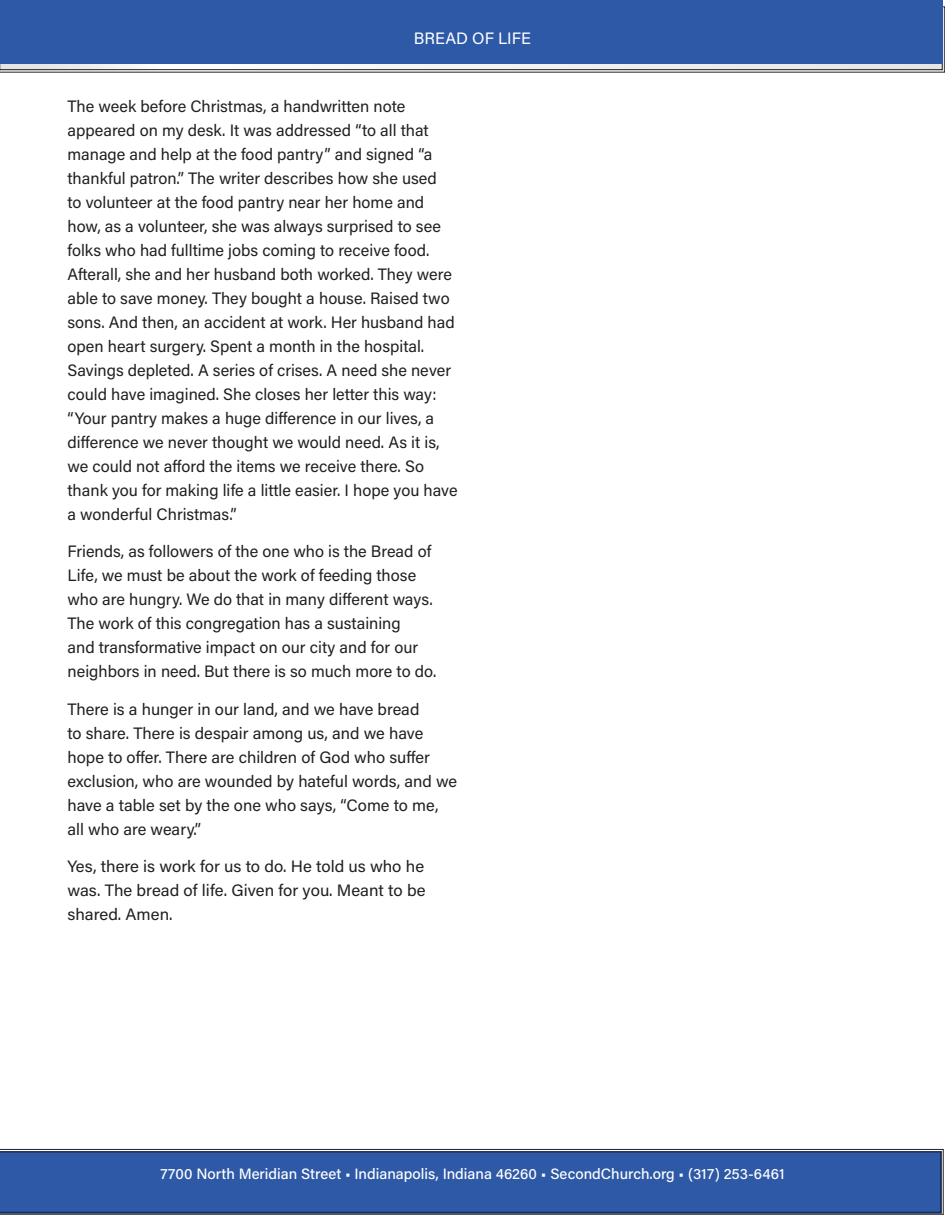
<style>
.page{position:relative;width:945px;height:1215px;background:#fff}
.page>*{position:absolute;margin:0;border:0;box-sizing:border-box;transform-origin:0 0}
.LIT_rack_body{font:16.5px/24px "Acumin Pro";color:#231f20}
.t1{font:16.5px "Acumin Variable Concept";color:#fff}
.t2{font:15px "Acumin Variable Concept";color:#fff}
</style>
<div class="page">
<svg style="left:0;top:1149px;width:944px;height:66px"></svg>
<div style="left:0;top:1152px;width:941px;height:61px;background:#2e59a7"></div>
<svg style="left:0;top:6px;width:945px;height:67px"></svg>
<div style="left:0;top:9px;width:943px;height:61px;border:1px solid #231f20"></div>
<div style="left:0;top:0;width:944px;height:63px;background:#2e59a7"></div>
<p class="t1" style="left:414px;top:26px;width:119px">BREAD OF LIFE</p>
<p class="LIT_rack_body" style="left:68px;top:93px;width:392px">The week before Christmas, a handwritten note appeared on my desk. It was addressed “to all that manage and help at the food pantry” and signed “a thankful patron.” The writer describes how she used<br>to volunteer at the food pantry near her home and how, as a volunteer, she was always surprised to see folks who had fulltime jobs coming to receive food.<br>Afterall, she and her husband both worked. They were able to save money. They bought a house. Raised two sons. And then, an accident at work. Her husband had open heart surgery. Spent a month in the hospital.<br>Savings depleted. A series of crises. A need she never could have imagined. She closes her letter this way: “Your pantry makes a huge difference in our lives, a difference we never thought we would need. As it is, we could not afford the items we receive there. So thank you for making life a little easier. I hope you have a wonderful Christmas.”</p>
<p class="LIT_rack_body" style="left:68px;top:539px;width:370px">Friends, as followers of the one who is the Bread of Life, we must be about the work of feeding those who are hungry. We do that in many different ways.<br>The work of this congregation has a sustaining<br>and transformative impact on our city and for our neighbors in need. But there is so much more to do.</p>
<p class="LIT_rack_body" style="left:68px;top:696px;width:391px">There is a hunger in our land, and we have bread<br>to share. There is despair among us, and we have hope to offer. There are children of God who suffer exclusion, who are wounded by hateful words, and we have a table set by the one who says, “Come to me, all who are weary.”</p>
<p class="LIT_rack_body" style="left:68px;top:854px;width:360px;text-align:justify">Yes, there is work for us to do. He told us who he was. The bread of life. Given for you. Meant to be shared. Amen.</p>
<p class="t2" style="left:160px;top:1163px;width:626px">7700 North Meridian Street • Indianapolis, Indiana 46260 • SecondChurch.org • (317) 253-6461</p>
</div>
